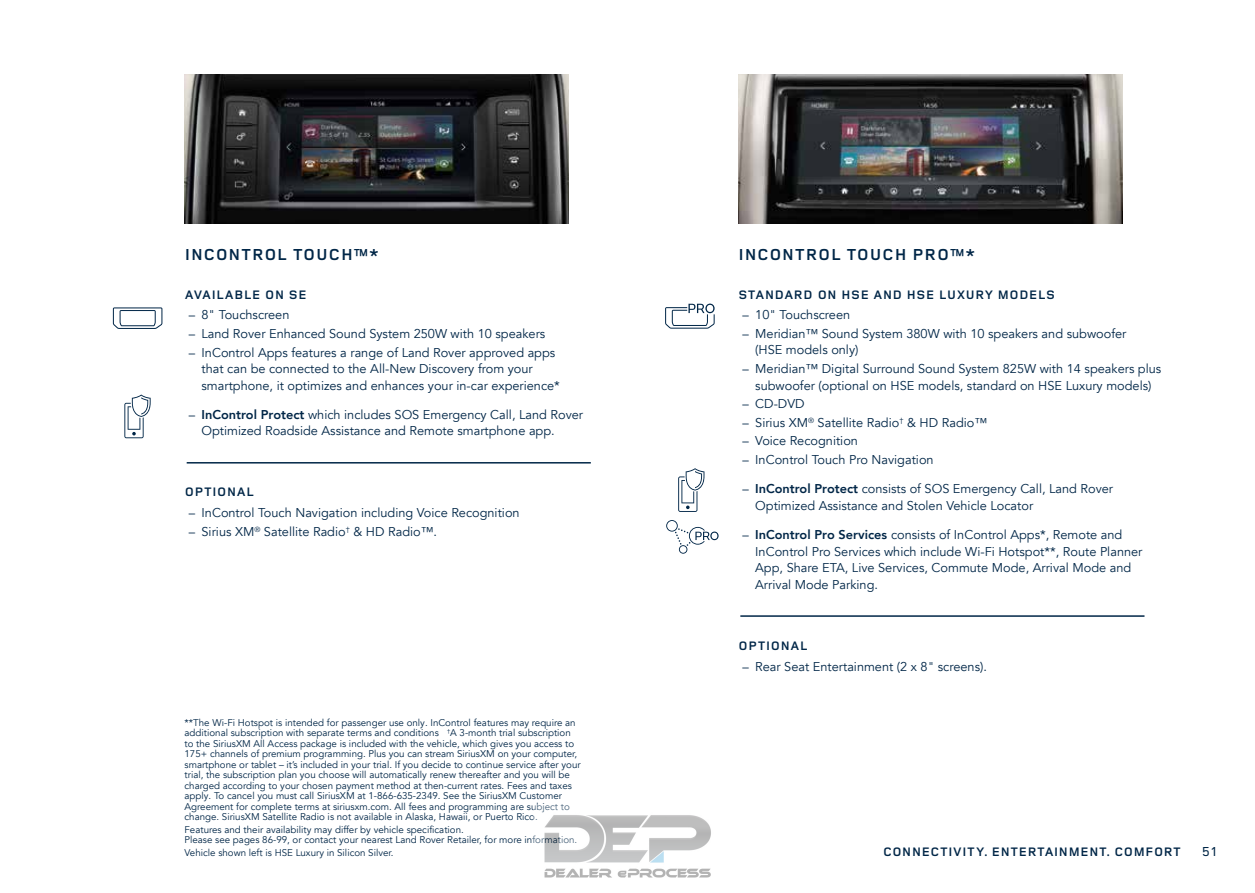
<style>
.page{position:relative;width:1255px;height:893px;background:#fff}
.page>*{position:absolute;margin:0;border:0;box-sizing:border-box;transform-origin:0 0}
.t1{font:700 16.5px "Land Rover Wide";color:#002647}
.t2{font:500 13.5px "Land Rover Wide";color:#002647}
.t3{font:12.75px/16.5px "Avenir LT Com";color:#002647}
.t4{font:700 12.75px "Land Rover Wide";color:#002647}
.t5{font:9.75px/10.5px "Avenir LT Com";color:#002647}
.s1{font-weight:800}
</style>
<div class="page">
<img style="left:184px;top:74px;width:384px;height:149px">
<img style="left:738px;top:74px;width:384px;height:149px">
<hr style="left:740px;top:615px;width:404px;height:2px;background:#002647">
<hr style="left:187px;top:462px;width:404px;height:2px;background:#002647">
<svg style="left:124px;top:395px;width:27px;height:43px"></svg>
<svg style="left:113px;top:307px;width:49px;height:22px"></svg>
<svg style="left:678px;top:468px;width:26px;height:44px"></svg>
<svg style="left:665px;top:304px;width:49px;height:25px"></svg>
<svg style="left:666px;top:520px;width:52px;height:34px"></svg>
<img style="left:544px;top:815px;width:167px;height:63px">
<p class="t1" style="left:184px;top:243px;width:196px">INCONTROL TOUCH™*</p>
<p class="t4" style="left:184px;top:286px;width:124px">AVAILABLE ON SE</p>
<p class="t3" style="left:189px;top:307px;width:102px">– 8" Touchscreen</p>
<p class="t3" style="left:189px;top:326px;width:358px">– Land Rover Enhanced Sound System 250W with 10 speakers</p>
<p class="t3" style="left:201px;top:344px;width:360px;text-indent:-13px">– InControl Apps features a range of Land Rover approved apps that can be connected to the All-New Discovery from your smartphone, it optimizes and enhances your in-car experience*</p>
<p class="t3" style="left:201px;top:406px;width:383px;text-indent:-13px">– <span class="s1">InControl Protect</span> which includes SOS Emergency Call, Land Rover<br>Optimized Roadside Assistance and Remote smartphone app.</p>
<p class="t4" style="left:184px;top:483px;width:71px">OPTIONAL</p>
<p class="t3" style="left:189px;top:505px;width:332px">– InControl Touch Navigation including Voice Recognition</p>
<p class="t3" style="left:189px;top:523px;width:250px">– Sirius XM<sup>®</sup> Satellite Radio<sup>†</sup> &amp; HD Radio™.</p>
<p class="t1" style="left:738px;top:243px;width:239px">INCONTROL TOUCH PRO™*</p>
<p class="t4" style="left:738px;top:286px;width:318px">STANDARD ON HSE AND HSE LUXURY MODELS</p>
<p class="t3" style="left:742px;top:307px;width:109px">– 10" Touchscreen</p>
<p class="t3" style="left:755px;top:326px;width:373px;text-indent:-13px">– Meridian™ Sound System 380W with 10 speakers and subwoofer (HSE models only)</p>
<p class="t3" style="left:742px;top:361px;width:420px;text-align:center">– Meridian™ Digital Surround Sound System 825W with 14 speakers plus subwoofer (optional on HSE models, standard on HSE Luxury models)</p>
<p class="t3" style="left:742px;top:396px;width:64px">– CD-DVD</p>
<p class="t3" style="left:742px;top:414px;width:246px">– Sirius XM<sup>®</sup> Satellite Radio<sup>†</sup> &amp; HD Radio™</p>
<p class="t3" style="left:742px;top:433px;width:117px">– Voice Recognition</p>
<p class="t3" style="left:742px;top:452px;width:193px">– InControl Touch Pro Navigation</p>
<p class="t3" style="left:755px;top:481px;width:359px;text-indent:-13px">– <span class="s1">InControl Protect</span> consists of SOS Emergency Call, Land Rover<br>Optimized Assistance and Stolen Vehicle Locator</p>
<p class="t3" style="left:755px;top:527px;width:389px;text-indent:-13px">– <span class="s1">InControl Pro Services</span> consists of InControl Apps*, Remote and InControl Pro Services which include Wi-Fi Hotspot**, Route Planner App, Share ETA, Live Services, Commute Mode, Arrival Mode and Arrival Mode Parking.</p>
<p class="t4" style="left:738px;top:637px;width:71px">OPTIONAL</p>
<p class="t3" style="left:742px;top:658px;width:246px">– Rear Seat Entertainment (2 x 8" screens).</p>
<p class="t5" style="left:184px;top:717px;width:397px">**The Wi-Fi Hotspot is intended for passenger use only. InControl features may require an additional subscription with separate terms and conditions <sup>†</sup>A 3-month trial subscription to the SiriusXM All Access package is included with the vehicle, which gives you access to 175+ channels of premium programming. Plus you can stream SiriusXM on your computer, smartphone or tablet – it’s included in your trial. If you decide to continue service after your trial, the subscription plan you choose will automatically renew thereafter and you will be charged according to your chosen payment method at then-current rates. Fees and taxes apply. To cancel you must call SiriusXM at 1-866-635-2349. See the SiriusXM Customer Agreement for complete terms at siriusxm.com. All fees and programming are subject to change. SiriusXM Satellite Radio is not available in Alaska, Hawaii, or Puerto Rico.</p>
<p class="t5" style="left:184px;top:824px;width:394px">Features and their availability may differ by vehicle specification.<br>Please see pages 86-99, or contact your nearest Land Rover Retailer, for more information.</p>
<p class="t5" style="left:184px;top:847px;width:210px">Vehicle shown left is HSE Luxury in Silicon Silver.</p>
<p class="t4" style="left:882px;top:843px;width:300px">CONNECTIVITY. ENTERTAINMENT. COMFORT</p>
<p class="t2" style="left:1201px;top:842px;width:18px">51</p>
</div>
